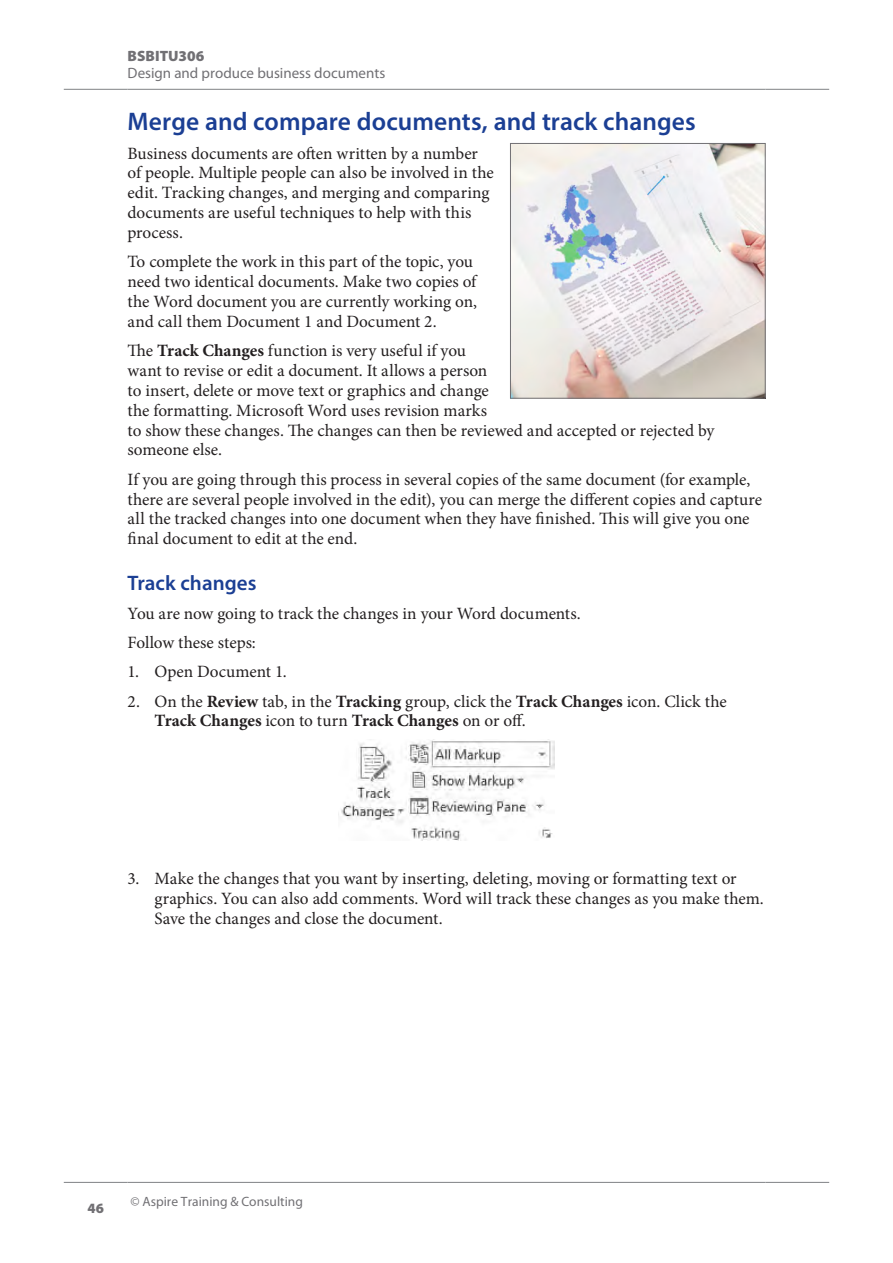
<style>
.page{position:relative;width:893px;height:1263px;background:#fff}
.page>*{position:absolute;margin:0;border:0;box-sizing:border-box;transform-origin:0 0}
.H2{font:600 25.5px "Myriad Pro";letter-spacing:.005em;color:#1b3f94}
.H3{font:600 21px "Myriad Pro";color:#1b3f94}
.t1{font:17.25px/19.8px "Minion Pro";letter-spacing:-.005em;color:#231f20}
.t2{font:15px "Myriad Pro";color:#717074}
.t3{font:900 15px "Myriad Pro";color:#717074}
.t4{font:900 14.25px "Myriad Pro";color:#717074}
.t5{font:13.5px "Myriad Pro";color:#717074}
.s1{font-weight:700}
</style>
<div class="page">
<hr style="left:64px;top:1182px;width:64px;height:1px;background:#808285">
<hr style="left:128px;top:1182px;width:637px;height:1px;background:#808285">
<hr style="left:765px;top:1182px;width:64px;height:1px;background:#808285">
<hr style="left:64px;top:89px;width:64px;height:1px;background:#808285">
<hr style="left:128px;top:89px;width:637px;height:1px;background:#808285">
<hr style="left:765px;top:89px;width:64px;height:1px;background:#808285">
<img style="left:338px;top:739px;width:216px;height:101px">
<img style="left:512px;top:145px;width:251px;height:251px">
<div style="left:510px;top:143px;width:255px;height:255px;border:1px solid #717074"></div>
<p class="t3" style="left:128px;top:47px;width:79px">BSBITU306</p>
<p class="t2" style="left:128px;top:63px;width:259px">Design and produce business documents</p>
<h3 class="H2" style="left:128px;top:105px;width:570px">Merge and compare documents, and track changes</h3>
<p class="t1" style="left:128px;top:143px;width:368px">Business documents are often written by a number of people. Multiple people can also be involved in the edit. Tracking changes, and merging and comparing documents are useful techniques to help with this process.</p>
<p class="t1" style="left:128px;top:252px;width:351px">To complete the work in this part of the topic, you need two identical documents. Make two copies of the Word document you are currently working on, and call them Document 1 and Document 2.</p>
<p class="t1" style="left:128px;top:341px;width:588px">The <span class="s1">Track Changes</span> function is very useful if you<br>want to revise or edit a document. It allows a person<br>to insert, delete or move text or graphics and change<br>the formatting. Microsoft Word uses revision marks<br>to show these changes. The changes can then be reviewed and accepted or rejected by someone else.</p>
<p class="t1" style="left:128px;top:469px;width:636px">If you are going through this process in several copies of the same document (for example, there are several people involved in the edit), you can merge the different copies and capture all the tracked changes into one document when they have finished. This will give you one final document to edit at the end.</p>
<h5 class="H3" style="left:128px;top:570px;width:131px">Track changes</h5>
<p class="t1" style="left:128px;top:603px;width:455px">You are now going to track the changes in your Word documents.</p>
<p class="t1" style="left:128px;top:633px;width:130px">Follow these steps:</p>
<p class="t1" style="left:128px;top:662px;width:161px">1. Open Document 1.</p>
<p class="t1" style="left:155px;top:691px;width:574px;text-indent:-27px">2. On the <span class="s1">Review</span> tab, in the <span class="s1">Tracking</span> group, click the <span class="s1">Track Changes</span> icon. Click the<br><span class="s1">Track Changes</span> icon to turn <span class="s1">Track Changes</span> on or off.</p>
<p class="t1" style="left:155px;top:868px;width:611px;text-indent:-27px">3. Make the changes that you want by inserting, deleting, moving or formatting text or graphics. You can also add comments. Word will track these changes as you make them.<br>Save the changes and close the document.</p>
<p class="t4" style="left:87px;top:1200px;width:18px">46</p>
<p class="t5" style="left:130px;top:1193px;width:174px">© Aspire Training &amp; Consulting</p>
</div>
